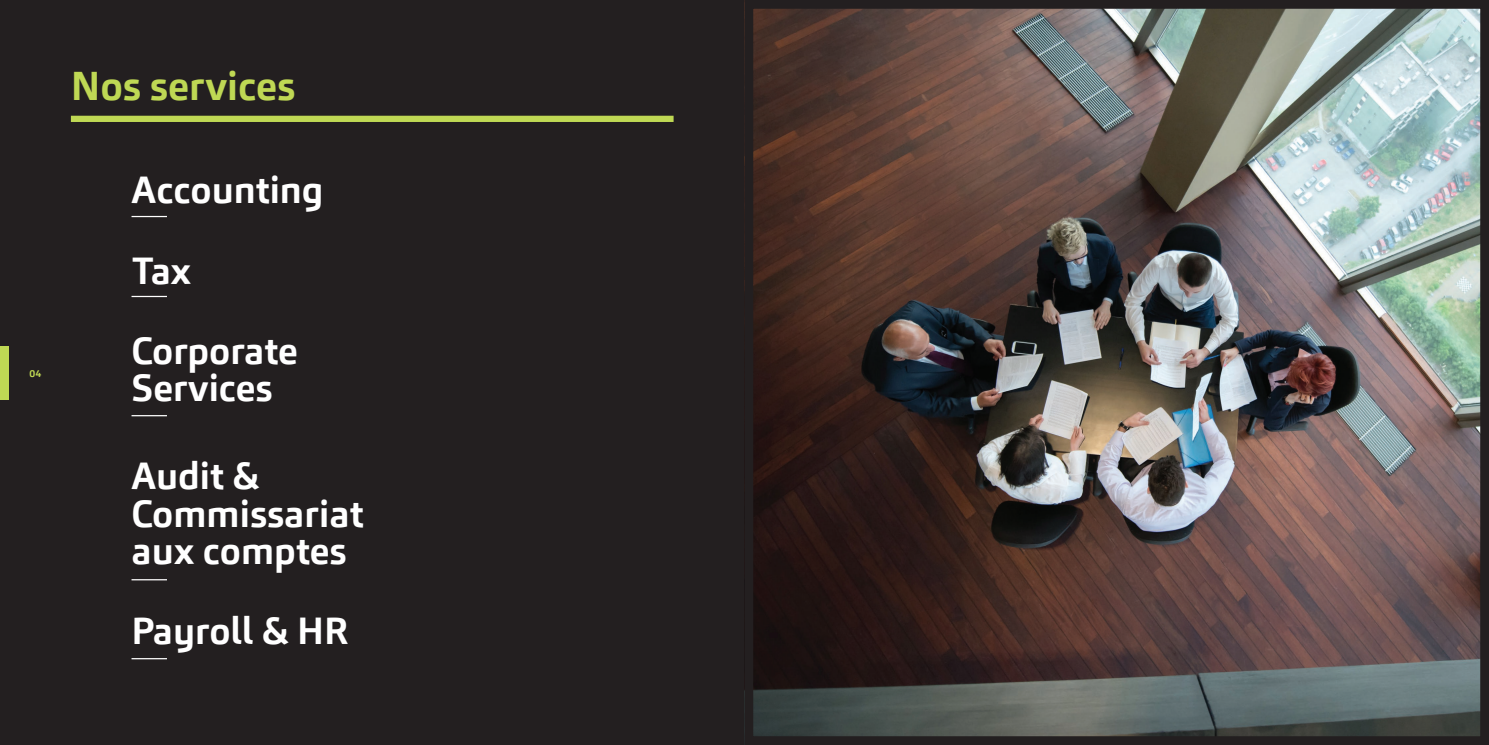
<style>
.page{position:relative;width:1489px;height:745px;background:#fff}
.page>*{position:absolute;margin:0;border:0;box-sizing:border-box;transform-origin:0 0}
.t1{font:700 40px "Carnac W03";color:#bfd854}
.t2{font:700 37.5px "Carnac W03";color:#fff}
.t3{font:700 10px "Carnac W03";color:#bfd854}
</style>
<div class="page">
<div style="left:0;top:0;width:1488px;height:744px;background:#231f20"></div>
<img style="left:754px;top:10px;width:724px;height:724px">
<div style="left:744px;top:0;width:744px;height:744px;border:9px solid #231f20"></div>
<div style="left:71px;top:116px;width:602px;height:6px;background:#bfd854"></div>
<div style="left:0;top:345px;width:9px;height:54px;background:#bfd854"></div>
<hr style="left:131px;top:216px;width:36px;height:1px;background:#fff">
<hr style="left:131px;top:296px;width:36px;height:1px;background:#fff">
<hr style="left:131px;top:415px;width:36px;height:1px;background:#fff">
<hr style="left:131px;top:578px;width:36px;height:2px;background:#fff">
<hr style="left:131px;top:657px;width:36px;height:2px;background:#fff">
<p class="t3" style="left:30px;top:367px;width:13px">04</p>
<p class="t1" style="left:71px;top:61px;width:226px">Nos services</p>
<p class="t2" style="left:131px;top:166px;width:193px">Accounting</p>
<p class="t2" style="left:131px;top:246px;width:61px">Tax</p>
<p class="t2" style="left:131px;top:326px;width:168px">Corporate</p>
<p class="t2" style="left:131px;top:364px;width:143px">Services</p>
<p class="t2" style="left:131px;top:451px;width:130px">Audit &amp;</p>
<p class="t2" style="left:131px;top:489px;width:233px">Commissariat</p>
<p class="t2" style="left:131px;top:526px;width:216px">aux comptes</p>
<p class="t2" style="left:131px;top:606px;width:219px">Payroll &amp; HR</p>
</div>
